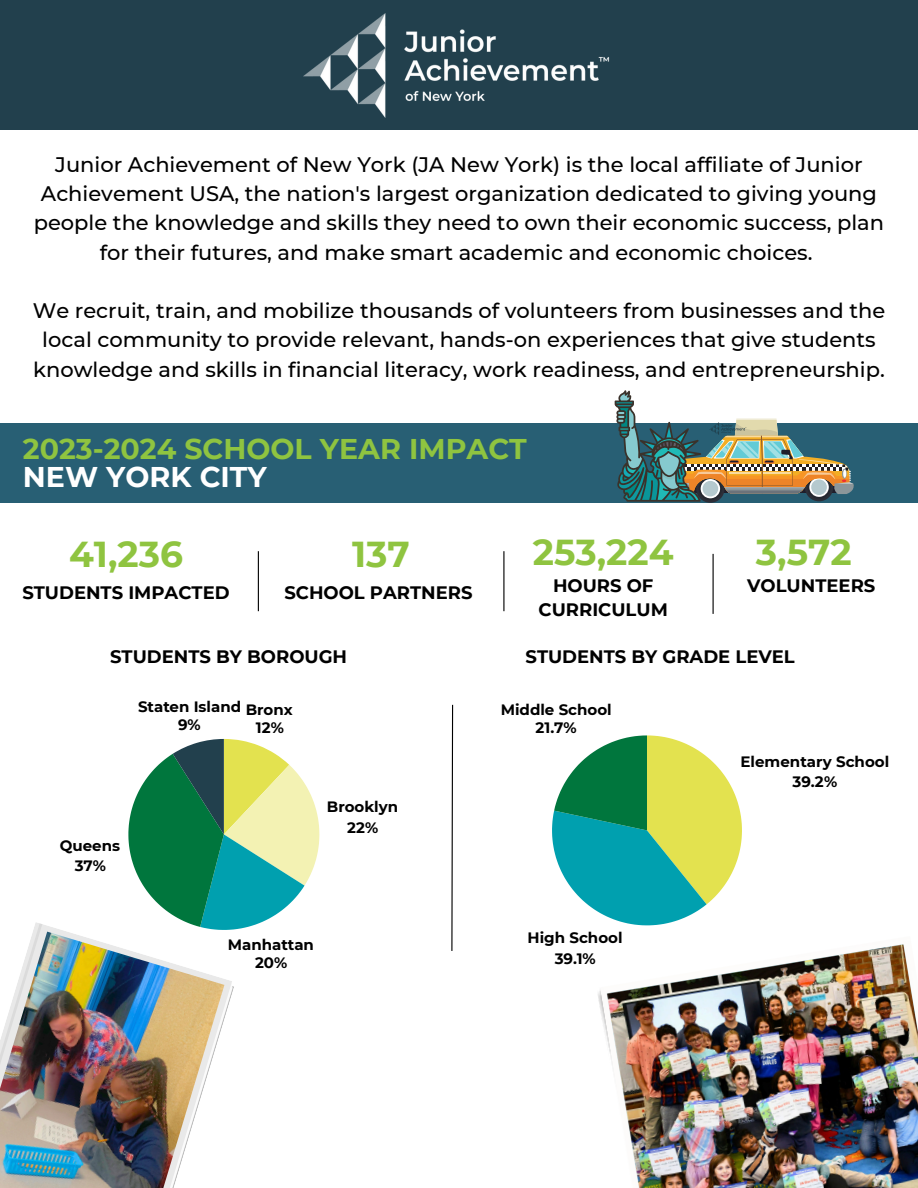
<style>
.page{position:relative;width:918px;height:1188px;background:#fff}
.page>*{position:absolute;margin:0;border:0;box-sizing:border-box;transform-origin:0 0}
.t1{font:700 36px "Montserrat";color:#8fc440}
.t2{font:700 28.5px/28.2px "Montserrat";color:#8fc440}
.t3{font:500 21px/29.2px "Montserrat";color:#000;text-align:center}
.t4{font:700 18px/24.8px "Montserrat";color:#000;text-align:center}
.t5{font:700 15px/20.4px "Montserrat";color:#000;text-align:center}
.s1{color:#fff}
</style>
<div class="page">
<div style="left:0;top:0;width:918px;height:130px;background:#22404d"></div>
<img style="left:303px;top:14px;width:307px;height:103px">
<div style="left:0;top:424px;width:918px;height:79px;background:#285f74"></div>
<svg style="left:615px;top:390px;width:241px;height:112px"></svg>
<img style="left:709px;top:422px;width:37px;height:12px">
<svg style="left:36px;top:922px;width:196px;height:97px"></svg>
<img style="left:42px;top:932px;width:182px;height:256px">
<img style="left:0;top:923px;width:42px;height:265px">
<img style="left:598px;top:944px;width:320px;height:244px">
<svg style="left:128px;top:739px;width:191px;height:191px"></svg>
<svg style="left:552px;top:735px;width:190px;height:190px"></svg>
<hr style="left:258px;top:551px;width:1px;height:60px;background:#000">
<hr style="left:503px;top:551px;width:1px;height:60px;background:#000">
<hr style="left:713px;top:554px;width:1px;height:60px;background:#000">
<svg style="left:451px;top:704px;width:3px;height:247px"></svg>
<h3 class="t3" style="left:34px;top:150px;width:852px">Junior Achievement of New York (JA New York) is the local affiliate of Junior Achievement USA, the nation's largest organization dedicated to giving young people the knowledge and skills they need to own their economic success, plan for their futures, and make smart academic and economic choices.</h3>
<p class="t3" style="left:33px;top:296px;width:854px">We recruit, train, and mobilize thousands of volunteers from businesses and the local community to provide relevant, hands-on experiences that give students knowledge and skills in financial literacy, work readiness, and entrepreneurship.</p>
<p class="t2" style="left:23px;top:435px;width:505px">2023-2024 SCHOOL YEAR IMPACT<br><span class="s1">NEW YORK CITY</span></p>
<h1 class="t1" style="left:69px;top:532px;width:115px">41,236</h1>
<p class="t1" style="left:352px;top:532px;width:59px">137</p>
<h1 class="t4" style="left:22px;top:580px;width:209px">STUDENTS IMPACTED</h1>
<p class="t4" style="left:284px;top:580px;width:190px">SCHOOL PARTNERS</p>
<p class="t1" style="left:533px;top:530px;width:142px">253,224</p>
<p class="t4" style="left:539px;top:573px;width:131px">HOURS OF<br>CURRICULUM</p>
<p class="t1" style="left:756px;top:530px;width:97px">3,572</p>
<p class="t4" style="left:747px;top:573px;width:130px">VOLUNTEERS</p>
<h1 class="t4" style="left:110px;top:644px;width:239px">STUDENTS BY BOROUGH</h1>
<p class="t4" style="left:526px;top:644px;width:271px">STUDENTS BY GRADE LEVEL</p>
<p class="t5" style="left:138px;top:698px;width:105px;line-height:17.9px">Staten Island<br>9%</p>
<p class="t5" style="left:246px;top:701px;width:48px;line-height:17.5px">Bronx<br>12%</p>
<p class="t5" style="left:60px;top:835px;width:62px">Queens<br>37%</p>
<p class="t5" style="left:327px;top:797px;width:73px">Brooklyn<br>22%</p>
<p class="t5" style="left:228px;top:936px;width:88px;line-height:17.5px">Manhattan<br>20%</p>
<p class="t5" style="left:501px;top:701px;width:113px;line-height:17.9px">Middle School<br>21.7%</p>
<p class="t5" style="left:528px;top:928px;width:96px">High School<br>39.1%</p>
<p class="t5" style="left:741px;top:751px;width:150px">Elementary School<br>39.2%</p>
</div>
